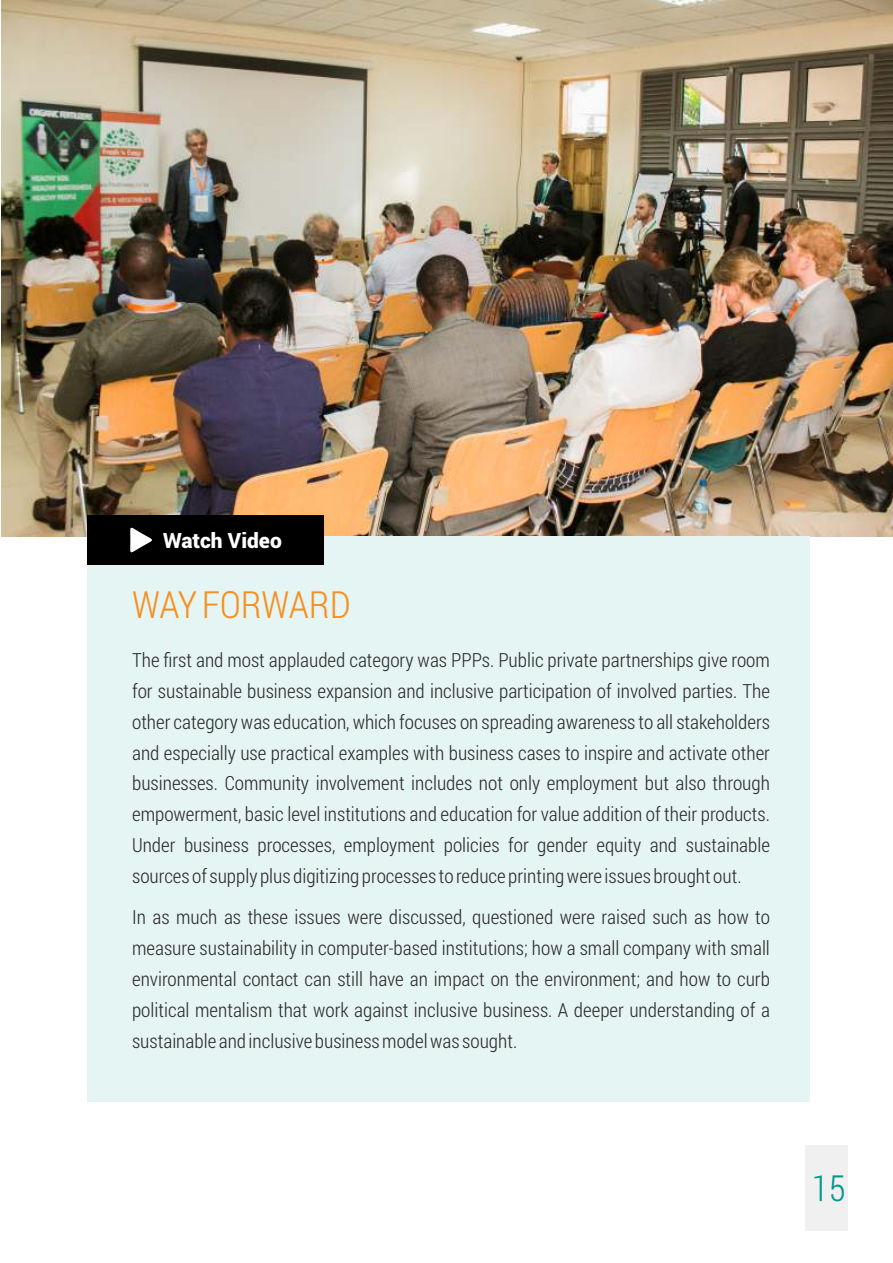
<style>
.page{position:relative;width:893px;height:1263px;background:#fff}
.page>*{position:absolute;margin:0;border:0;box-sizing:border-box;transform-origin:0 0}
.t1{font:300 37.5px "Roboto Condensed";color:#f78f1e}
.t2{font:300 36px "Roboto Condensed";color:#00998e}
.t3{font:900 21px "Roboto";color:#fff}
.t4{font:300 19.5px/30.9px "Roboto Condensed";color:#2b2a29;text-align:justify}
</style>
<div class="page">
<img style="left:1px;top:0;width:892px;height:536px">
<div style="left:805px;top:1146px;width:43px;height:85px;background:#f0f0f0"></div>
<div style="left:87px;top:536px;width:723px;height:566px;background:#e5f5f4"></div>
<div style="left:87px;top:515px;width:237px;height:50px;background:#000"></div>
<svg style="left:130px;top:527px;width:22px;height:26px"></svg>
<p class="t3" style="left:163px;top:526px;width:120px">Watch Video</p>
<h1 class="t1" style="left:132px;top:579px;width:220px">WAY FORWARD</h1>
<p class="t4" style="left:132px;top:644px;width:639px">The first and most applauded category was PPPs. Public private partnerships give room for sustainable business expansion and inclusive participation of involved parties. The other category was education, which focuses on spreading awareness to all stakeholders and especially use practical examples with business cases to inspire and activate other businesses. Community involvement includes not only employment but also through empowerment, basic level institutions and education for value addition of their products.<br>Under business processes, employment policies for gender equity and sustainable sources of supply plus digitizing processes to reduce printing were issues brought out.</p>
<p class="t4" style="left:132px;top:901px;width:639px">In as much as these issues were discussed, questioned were raised such as how to measure sustainability in computer-based institutions; how a small company with small environmental contact can still have an impact on the environment; and how to curb political mentalism that work against inclusive business. A deeper understanding of a sustainable and inclusive business model was sought.</p>
<h2 class="t2" style="left:812px;top:1163px;width:35px">15</h2>
</div>
